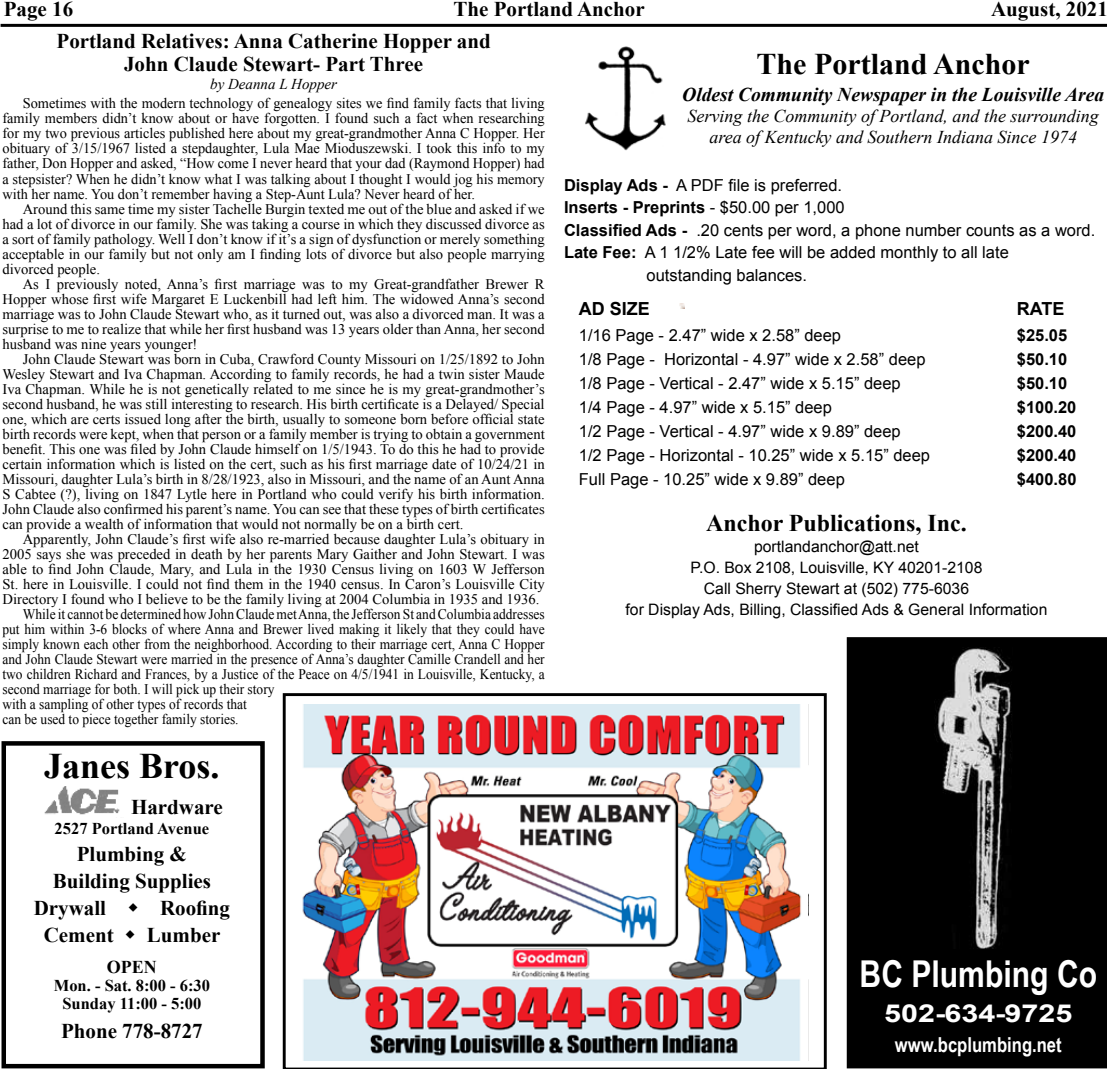
<style>
.page{position:relative;width:1107px;height:1069px;background:#fff}
.page>*{position:absolute;margin:0;border:0;box-sizing:border-box;transform-origin:0 0}
.t1{font:700 36.9px "Arial Narrow";color:#fff}
.t2{font:700 36px "Times New Roman";color:#000}
.t3{font:700 30px "Times New Roman";color:#000}
.t4{font:700 24.75px "Arial";color:#fff;scale:1.23 1}
.t5{font:700 24px "Times New Roman";color:#000}
.t6{font:700 21px/22.5px "Times New Roman";color:#000;text-align:center}
.t7{font:700 20.7px "Arial Narrow";color:#fff}
.t8{font:italic 700 19.5px "Times New Roman";color:#000}
.t9{font:italic 18px/21px "Times New Roman";color:#000;text-align:center}
.t10{font:700 18px "Arial";color:#000}
.t11{font:700 18px "Times New Roman";color:#000}
.t12{font:16.5px "Arial";color:#000}
.t13{font:700 16.5px "Arial";color:#000}
.t14{font:700 16.5px/18px "Times New Roman";color:#000;text-align:center}
.t15{font:15.75px/21px "Arial";color:#000;text-align:center}
.t16{font:italic 15px "Times New Roman";color:#000}
.t17{font:14.7px/15px "Times New Roman";color:#000;text-align:justify}
.t18{font:14.7px "Times New Roman";color:#000;scale:.92 1}
.s1{font-weight:700}
.s2{font-weight:400}
</style>
<div class="page">
<hr style="left:1px;top:24px;width:1106px;height:3px;background:#000">
<svg style="left:283px;top:693px;width:544px;height:375px"></svg>
<img style="left:295px;top:704px;width:512px;height:356px">
<div style="left:2px;top:741px;width:263px;height:327px;border:4px solid #000"></div>
<img style="left:44px;top:786px;width:76px;height:29px">
<svg style="left:679px;top:303px;width:5px;height:5px"></svg>
<div style="left:847px;top:637px;width:260px;height:431px;background:#000"></div>
<img style="left:934px;top:647px;width:79px;height:301px">
<img style="left:585px;top:46px;width:81px;height:105px">
<h3 class="t6" style="left:4px;top:-3px;width:71px">Page 16</h3>
<h3 class="t6" style="left:453px;top:-3px;width:193px">The Portland Anchor</h3>
<h3 class="t6" style="left:991px;top:-3px;width:118px">August, 2021</h3>
<h3 class="t6" style="left:57px;top:29px;width:436px">Portland Relatives: Anna Catherine Hopper and<br>John Claude Stewart- Part Three</h3>
<p class="t16" style="left:210px;top:73px;width:128px">by Deanna L Hopper</p>
<p class="t17" style="left:3px;top:95px;width:544px;text-indent:20px">Sometimes with the modern technology of genealogy sites we find family facts that living family members didn’t know about or have forgotten. I found such a fact when researching for my two previous articles published here about my great-grandmother Anna C Hopper. Her obituary of 3/15/1967 listed a stepdaughter, Lula Mae Mioduszewski. I took this info to my father, Don Hopper and asked, “How come I never heard that your dad (Raymond Hopper) had a stepsister? When he didn’t know what I was talking about I thought I would jog his memory with her name. You don’t remember having a Step-Aunt Lula? Never heard of her.</p>
<p class="t17" style="left:3px;top:200px;width:544px;text-indent:20px">Around this same time my sister Tachelle Burgin texted me out of the blue and asked if we had a lot of divorce in our family. She was taking a course in which they discussed divorce as a sort of family pathology. Well I don’t know if it’s a sign of dysfunction or merely something acceptable in our family but not only am I finding lots of divorce but also people marrying divorced people.</p>
<p class="t17" style="left:3px;top:275px;width:544px;text-indent:20px">As I previously noted, Anna’s first marriage was to my Great-grandfather Brewer R Hopper whose first wife Margaret E Luckenbill had left him. The widowed Anna’s second marriage was to John Claude Stewart who, as it turned out, was also a divorced man. It was a surprise to me to realize that while her first husband was 13 years older than Anna, her second husband was nine years younger!</p>
<p class="t17" style="left:3px;top:350px;width:544px;text-indent:20px">John Claude Stewart was born in Cuba, Crawford County Missouri on 1/25/1892 to John Wesley Stewart and Iva Chapman. According to family records, he had a twin sister Maude Iva Chapman. While he is not genetically related to me since he is my great-grandmother’s second husband, he was still interesting to research. His birth certificate is a Delayed/ Special one, which are certs issued long after the birth, usually to someone born before official state birth records were kept, when that person or a family member is trying to obtain a government benefit. This one was filed by John Claude himself on 1/5/1943. To do this he had to provide certain information which is listed on the cert, such as his first marriage date of 10/24/21 in Missouri, daughter Lula’s birth in 8/28/1923, also in Missouri, and the name of an Aunt Anna S Cabtee (?), living on 1847 Lytle here in Portland who could verify his birth information.<br>John Claude also confirmed his parent’s name. You can see that these types of birth certificates can provide a wealth of information that would not normally be on a birth cert.</p>
<p class="t17" style="left:23px;top:531px;width:523px">Apparently, John Claude’s first wife also re-married because daughter Lula’s obituary in</p>
<p class="t17" style="left:3px;top:546px;width:544px">2005 says she was preceded in death by her parents Mary Gaither and John Stewart. I was</p>
<p class="t17" style="left:3px;top:561px;width:544px">able to find John Claude, Mary, and Lula in the 1930 Census living on 1603 W Jefferson</p>
<p class="t17" style="left:3px;top:576px;width:544px">St. here in Louisville. I could not find them in the 1940 census. In Caron’s Louisville City</p>
<p class="t17" style="left:3px;top:591px;width:539px">Directory I found who I believe to be the family living at 2004 Columbia in 1935 and 1936.</p>
<p class="t18" style="left:23px;top:603px;width:569px">While it cannot be determined how John Claude met Anna, the Jefferson St and Columbia addresses</p>
<p class="t18" style="left:3px;top:618px;width:591px">put him within 3-6 blocks of where Anna and Brewer lived making it likely that they could have</p>
<p class="t18" style="left:3px;top:633px;width:591px">simply known each other from the neighborhood. According to their marriage cert, Anna C Hopper</p>
<p class="t18" style="left:3px;top:648px;width:591px">and John Claude Stewart were married in the presence of Anna’s daughter Camille Crandell and her</p>
<p class="t18" style="left:3px;top:663px;width:591px">two children Richard and Frances, by a Justice of the Peace on 4/5/1941 in Louisville, Kentucky, a</p>
<p class="t18" style="left:3px;top:678px;width:297px">second marriage for both. I will pick up their story</p>
<p class="t18" style="left:3px;top:693px;width:267px">with a sampling of other types of records that</p>
<p class="t18" style="left:3px;top:708px;width:258px">can be used to piece together family stories.</p>
<h2 class="t2" style="left:44px;top:739px;width:177px">Janes Bros.</h2>
<h3 class="t6" style="left:131px;top:795px;width:93px">Hardware</h3>
<p class="t14" style="left:55px;top:818px;width:156px">2527 Portland Avenue</p>
<h3 class="t6" style="left:77px;top:841px;width:112px">Plumbing &amp;</h3>
<h3 class="t6" style="left:53px;top:868px;width:160px">Building Supplies</h3>
<h3 class="t6" style="left:34px;top:895px;width:74px">Drywall</h3>
<h3 class="t6" style="left:160px;top:895px;width:72px">Roofing</h3>
<h3 class="t6" style="left:44px;top:922px;width:71px">Cement</h3>
<h3 class="t6" style="left:147px;top:922px;width:75px">Lumber</h3>
<p class="t11" style="left:107px;top:953px;width:52px">OPEN</p>
<p class="t14" style="left:54px;top:975px;width:158px">Mon. - Sat. 8:00 - 6:30<br>Sunday 11:00 - 5:00</p>
<h3 class="t6" style="left:61px;top:1019px;width:143px">Phone 778-8727</h3>
<h3 class="t3" style="left:757px;top:42px;width:275px">The Portland Anchor</h3>
<h3 class="t8" style="left:682px;top:81px;width:423px">Oldest Community Newspaper in the Louisville Area</h3>
<p class="t9" style="left:688px;top:105px;width:413px">Serving the Community of Portland, and the surrounding area of Kentucky and Southern Indiana Since 1974</p>
<p class="t12" style="left:564px;top:173px;width:280px"><span class="s1">Display Ads -</span> A PDF file is preferred.</p>
<p class="t13" style="left:564px;top:196px;width:282px">Inserts - Preprints <span class="s2">- $50.00 per 1,000</span></p>
<p class="t12" style="left:564px;top:218px;width:533px"><span class="s1">Classified Ads -</span> .20 cents per word, a phone number counts as a word.</p>
<p class="t12" style="left:564px;top:241px;width:446px"><span class="s1">Late Fee:</span> A 1 1/2% Late fee will be added monthly to all late</p>
<p class="t12" style="left:647px;top:263px;width:162px">outstanding balances.</p>
<p class="t10" style="left:579px;top:296px;width:73px">AD SIZE</p>
<p class="t10" style="left:1017px;top:296px;width:49px">RATE</p>
<p class="t12" style="left:579px;top:323px;width:264px">1/16 Page - 2.47” wide x 2.58” deep</p>
<p class="t13" style="left:1017px;top:323px;width:52px">$25.05</p>
<p class="t12" style="left:579px;top:347px;width:348px">1/8 Page - Horizontal - 4.97” wide x 2.58” deep</p>
<p class="t13" style="left:1017px;top:347px;width:52px">$50.10</p>
<p class="t12" style="left:579px;top:371px;width:323px">1/8 Page - Vertical - 2.47” wide x 5.15” deep</p>
<p class="t13" style="left:1017px;top:371px;width:52px">$50.10</p>
<p class="t12" style="left:579px;top:395px;width:255px">1/4 Page - 4.97” wide x 5.15” deep</p>
<p class="t13" style="left:1017px;top:395px;width:61px">$100.20</p>
<p class="t12" style="left:579px;top:419px;width:323px">1/2 Page - Vertical - 4.97” wide x 9.89” deep</p>
<p class="t13" style="left:1017px;top:419px;width:61px">$200.40</p>
<p class="t12" style="left:579px;top:443px;width:353px">1/2 Page - Horizontal - 10.25” wide x 5.15” deep</p>
<p class="t13" style="left:1017px;top:443px;width:61px">$200.40</p>
<p class="t12" style="left:579px;top:467px;width:267px">Full Page - 10.25” wide x 9.89” deep</p>
<p class="t13" style="left:1017px;top:467px;width:61px">$400.80</p>
<h3 class="t5" style="left:706px;top:505px;width:262px">Anchor Publications, Inc.</h3>
<p class="t15" style="left:626px;top:535px;width:423px">portlandanchor@att.net<br>P.O. Box 2108, Louisville, KY 40201-2108<br>Call Sherry Stewart at (502) 775-6036<br>for Display Ads, Billing, Classified Ads &amp; General Information</p>
<h1 class="t1" style="left:860px;top:945px;width:239px">BC Plumbing Co</h1>
<h3 class="t4" style="left:884px;top:995px;width:155px">502-634-9725</h3>
<h3 class="t7" style="left:895px;top:1028px;width:168px">www.bcplumbing.net</h3>
</div>
